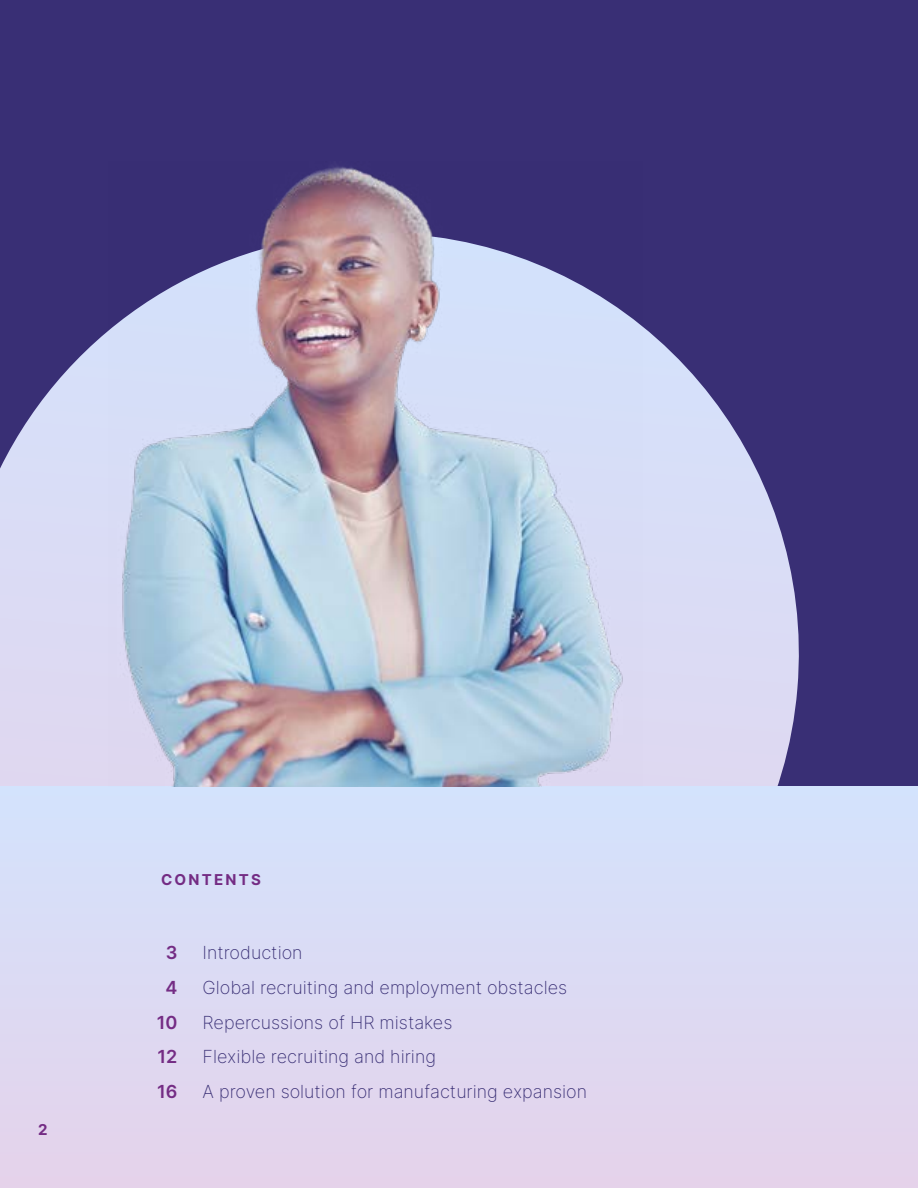
<style>
.page{position:relative;width:918px;height:1188px;background:#fff}
.page>*{position:absolute;margin:0;border:0;box-sizing:border-box;transform-origin:0 0}
.t1{font:200 18px/34.8px "Inter";color:#392f75}
.t2{font:600 18px/34.8px "Inter";color:#742c84;text-align:center}
.t3{font:700 15px "Inter";letter-spacing:.15em;color:#742c84}
</style>
<div class="page">
<div style="left:0;top:0;width:918px;height:797px;background:#392f75"></div>
<svg style="left:0;top:327px;width:799px;height:459px"></svg>
<div style="left:0;top:786px;width:918px;height:402px;background:#dcdaf3"></div>
<img style="left:108px;top:166px;width:535px;height:620px">
<p class="t3" style="left:38px;top:1119px;width:11px">2</p>
<p class="t3" style="left:161px;top:869px;width:101px">CONTENTS</p>
<p class="t2" style="left:157px;top:935px;width:22px">3<br>4<br>10<br>12<br>16</p>
<p class="t1" style="left:203px;top:935px;width:386px">Introduction<br>Global recruiting and employment obstacles Repercussions of HR mistakes<br>Flexible recruiting and hiring<br>A proven solution for manufacturing expansion</p>
</div>
